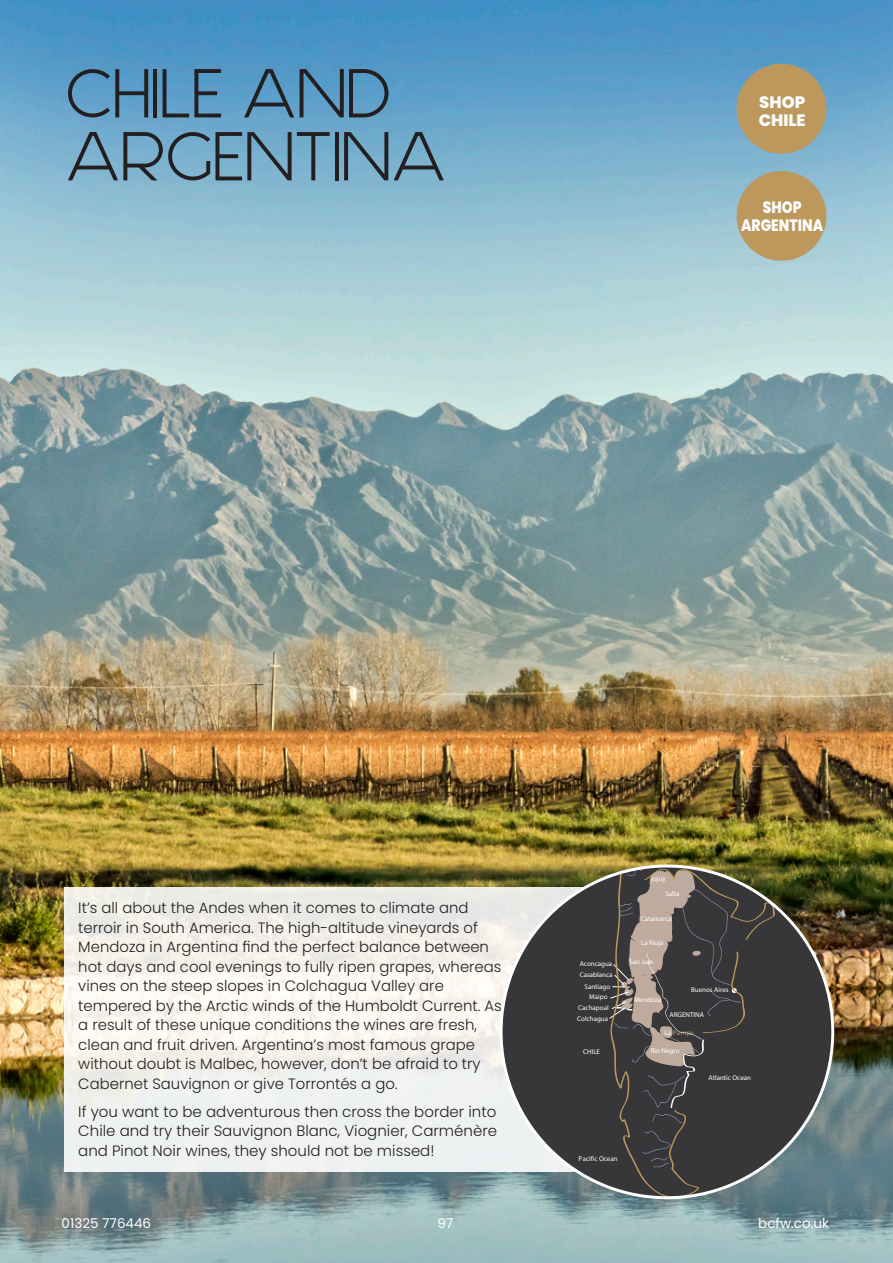
<style>
.page{position:relative;width:893px;height:1263px;background:#fff}
.page>*{position:absolute;margin:0;border:0;box-sizing:border-box;transform-origin:0 0}
.t1{font:700 64.5px/63px "Aspergit";letter-spacing:-.02em;color:#231f20}
.t2{font:800 16.5px "Poppins";color:#fff;scale:.84 1}
.t3{font:800 16.5px "Poppins";color:#fff}
.t4{font:300 15px/19.5px "Poppins";color:#231f20}
.t5{font:13.5px "Poppins";color:#fff}
.t6{font:6.9px/10.8px "Myriad Pro";color:#fff;text-align:center}
.t7{font:6.9px "Myriad Pro";color:#bd985c}
.s1{color:#fff}
</style>
<div class="page">
<img style="left:0;top:0;width:893px;height:1263px">
<div style="left:64px;top:887px;width:635px;height:284px;background:linear-gradient(to bottom,#f4f0e8,#f1f3f3)"></div>
<div style="left:501px;top:866px;width:332px;height:332px;background:#373739;border-radius:50%"></div>
<svg style="left:609px;top:866px;width:166px;height:332px"></svg>
<div style="left:737px;top:64px;width:89px;height:90px;background:#bd985c;border-radius:50%"></div>
<div style="left:737px;top:171px;width:89px;height:90px;background:#bd985c;border-radius:50%"></div>
<p class="t1" style="left:65px;top:64px;width:384px">CHILE AND<br>ARGENTINA</p>
<p class="t3" style="left:759px;top:93px;width:47px">SHOP</p>
<p class="t3" style="left:759px;top:111px;width:48px">CHILE</p>
<p class="t2" style="left:763px;top:198px;width:47px">SHOP</p>
<p class="t2" style="left:741px;top:216px;width:99px">ARGENTINA</p>
<p class="t4" style="left:78px;top:898px;width:425px">It’s all about the Andes when it comes to climate and terroir in South America. The high-altitude vineyards of Mendoza in Argentina find the perfect balance between hot days and cool evenings to fully ripen grapes, whereas vines on the steep slopes in Colchagua Valley are tempered by the Arctic winds of the Humboldt Current. As a result of these unique conditions the wines are fresh, clean and fruit driven. Argentina’s most famous grape without doubt is Malbec, however, don’t be afraid to try Cabernet Sauvignon or give Torrontés a go.</p>
<p class="t4" style="left:78px;top:1102px;width:420px;text-align:justify">If you want to be adventurous then cross the border into Chile and try their Sauvignon Blanc, Viognier, Carménère and Pinot Noir wines, they should not be missed!</p>
<p class="t6" style="left:651px;top:873px;width:16px">jujuy</p>
<p class="t6" style="left:665px;top:889px;width:16px">Salta</p>
<p class="t6" style="left:641px;top:913px;width:32px">Catamarca</p>
<p class="t6" style="left:641px;top:937px;width:24px">La Rioja</p>
<p class="t6" style="left:580px;top:958px;width:34px">Aconcagua</p>
<p class="t6" style="left:629px;top:956px;width:27px">San Juan</p>
<p class="t6" style="left:580px;top:969px;width:34px;line-height:11.4px">Casablanca<br>Santiago</p>
<p class="t6" style="left:577px;top:991px;width:33px;text-align:left;text-indent:12px">Maipo<br>Cachapoal<br>Colchagua</p>
<p class="t6" style="left:634px;top:994px;width:29px">Mendoza</p>
<p class="t6" style="left:691px;top:984px;width:39px">Buenos Aires</p>
<p class="t6" style="left:670px;top:1009px;width:36px">ARGENTINA</p>
<p class="t6" style="left:583px;top:1046px;width:18px">CHILE</p>
<p class="t6" style="left:578px;top:1153px;width:41px">Pacific Ocean</p>
<p class="t7" style="left:664px;top:1029px;width:31px"><span class="s1">La</span> Pampa</p>
<p class="t6" style="left:651px;top:1045px;width:30px">Rio Negro</p>
<p class="t6" style="left:708px;top:1072px;width:44px">Atlantic Ocean</p>
<p class="t5" style="left:62px;top:1216px;width:91px">01325 776446</p>
<p class="t5" style="left:438px;top:1216px;width:17px">97</p>
<p class="t5" style="left:758px;top:1216px;width:72px">bcfw.co.uk</p>
</div>
